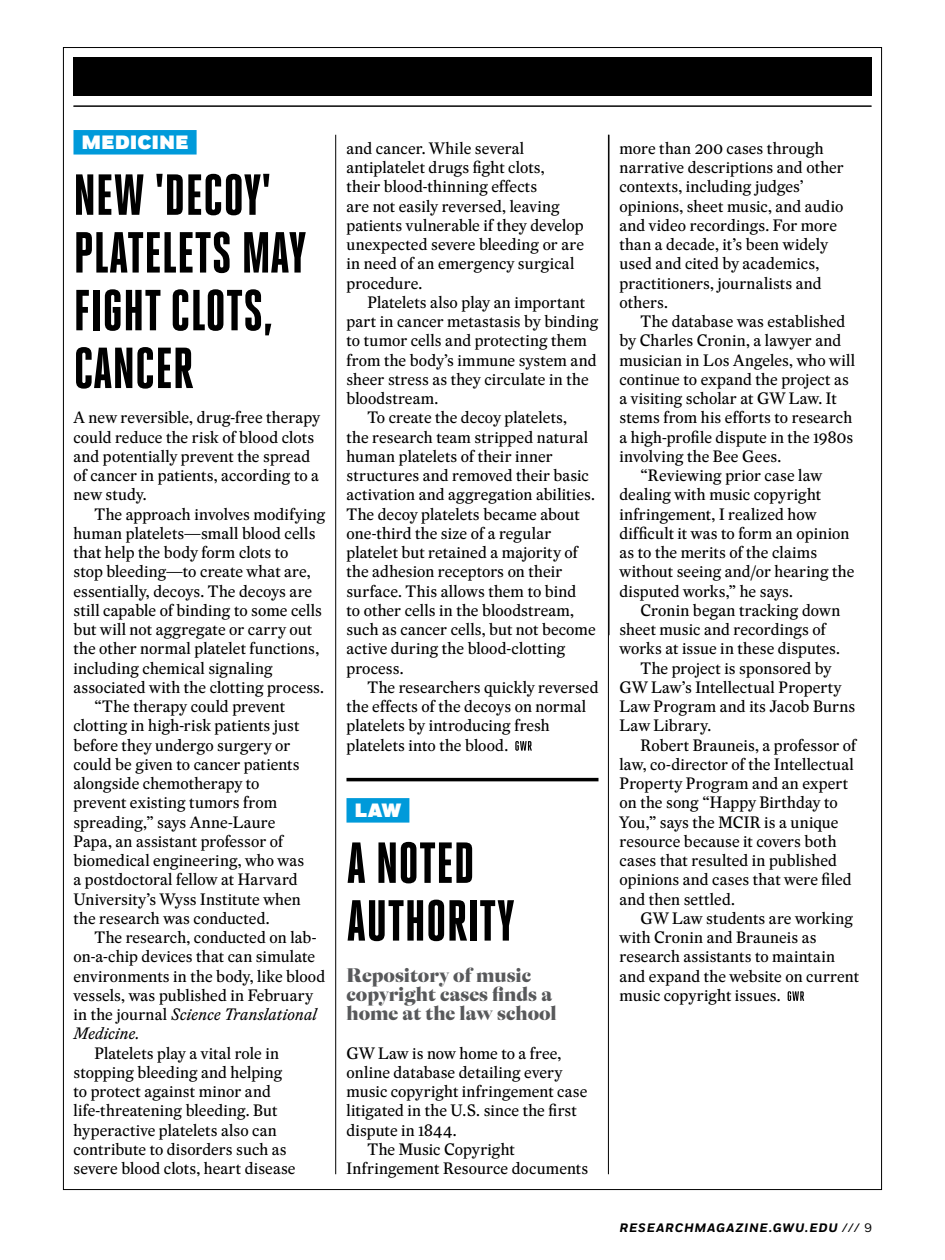
<style>
.page{position:relative;width:945px;height:1260px;background:#fff}
.page>*{position:absolute;margin:0;border:0;box-sizing:border-box;transform-origin:0 0}
.t1{font:800 57.75px/57.8px "Heroic Condensed";color:#000}
.t2{font:900 19.25px/19.2px "Eudald Fine";color:#58595b}
.t3{font:900 19.25px "Fort";color:#fff}
.t4{font:16.1px/19.2px "Eudald News";letter-spacing:.005em;color:#000}
.t5{font:italic 16.1px "Eudald News";letter-spacing:.005em;color:#000}
.t6{font:italic 700 12.25px "Fort";letter-spacing:.07em;color:#000}
.s1{font-style:normal}
.s2{font-weight:400;font-style:normal}
</style>
<div class="page">
<div style="left:73px;top:58px;width:799px;height:38px;background:#000"></div>
<hr style="left:73px;top:106px;width:799px;height:1px;background:#000">
<hr style="left:335px;top:135px;width:1px;height:1039px;background:#000">
<hr style="left:608px;top:135px;width:1px;height:1039px;background:#000">
<hr style="left:609px;top:135px;width:1px;height:500px;background:#000">
<div style="left:73px;top:130px;width:124px;height:25px;background:#009ada"></div>
<div style="left:346px;top:798px;width:63px;height:25px;background:#009ada"></div>
<hr style="left:346px;top:778px;width:253px;height:3px;background:#000">
<svg style="left:515px;top:741px;width:17px;height:10px"></svg>
<svg style="left:788px;top:991px;width:16px;height:10px"></svg>
<p class="t3" style="left:81px;top:130px;width:109px">MEDICINE</p>
<h1 class="t1" style="left:73px;top:166px;width:235px">NEW 'DECOY'<br>PLATELETS MAY<br>FIGHT CLOTS,<br>CANCER</h1>
<p class="t4" style="left:73px;top:408px;width:248px">A new reversible, drug-free therapy could reduce the risk of blood clots and potentially prevent the spread of cancer in patients, according to a new study.</p>
<p class="t4" style="left:94px;top:504px;width:232px">The approach involves modifying</p>
<p class="t4" style="left:73px;top:523px;width:243px">human platelets—small blood cells</p>
<p class="t4" style="left:73px;top:543px;width:217px">that help the body form clots to</p>
<p class="t4" style="left:73px;top:562px;width:239px">stop bleeding—to create what are,</p>
<p class="t4" style="left:73px;top:581px;width:240px">essentially, decoys. The decoys are</p>
<p class="t4" style="left:73px;top:600px;width:250px">still capable of binding to some cells</p>
<p class="t4" style="left:73px;top:620px;width:240px">but will not aggregate or carry out</p>
<p class="t4" style="left:73px;top:639px;width:247px">the other normal platelet functions,</p>
<p class="t4" style="left:73px;top:658px;width:201px">including chemical signaling</p>
<p class="t4" style="left:73px;top:677px;width:252px">associated with the clotting process.</p>
<p class="t4" style="left:94px;top:697px;width:192px">“The therapy could prevent</p>
<p class="t4" style="left:73px;top:716px;width:227px">clotting in high-risk patients just</p>
<p class="t4" style="left:73px;top:735px;width:218px">before they undergo surgery or</p>
<p class="t4" style="left:73px;top:754px;width:228px">could be given to cancer patients</p>
<p class="t4" style="left:73px;top:774px;width:188px">alongside chemotherapy to</p>
<p class="t4" style="left:73px;top:793px;width:205px">prevent existing tumors from</p>
<p class="t4" style="left:73px;top:812px;width:203px">spreading,” says Anne-Laure</p>
<p class="t4" style="left:73px;top:831px;width:211px">Papa, an assistant professor of</p>
<p class="t4" style="left:73px;top:851px;width:232px">biomedical engineering, who was</p>
<p class="t4" style="left:73px;top:870px;width:226px">a postdoctoral fellow at Harvard</p>
<p class="t4" style="left:73px;top:889px;width:229px">University’s Wyss Institute when</p>
<p class="t4" style="left:73px;top:908px;width:198px">the research was conducted.</p>
<p class="t4" style="left:94px;top:928px;width:224px">The research, conducted on lab-</p>
<p class="t4" style="left:73px;top:947px;width:243px">on-a-chip devices that can simulate</p>
<p class="t4" style="left:73px;top:966px;width:253px">environments in the body, like blood</p>
<p class="t4" style="left:73px;top:985px;width:241px">vessels, was published in February</p>
<p class="t5" style="left:73px;top:1003px;width:245px"><span class="s1">in the journal</span> Science Translational</p>
<p class="t5" style="left:73px;top:1022px;width:67px">Medicine.</p>
<p class="t4" style="left:73px;top:1043px;width:224px;text-indent:21px">Platelets play a vital role in stopping bleeding and helping to protect against minor and life-threatening bleeding. But hyperactive platelets also can contribute to disorders such as severe blood clots, heart disease</p>
<p class="t4" style="left:346px;top:138px;width:239px">and cancer. While several antiplatelet drugs fight clots,<br>their blood-thinning effects<br>are not easily reversed, leaving patients vulnerable if they develop unexpected severe bleeding or are in need of an emergency surgical procedure.</p>
<p class="t4" style="left:367px;top:292px;width:219px">Platelets also play an important</p>
<p class="t4" style="left:346px;top:312px;width:253px">part in cancer metastasis by binding</p>
<p class="t4" style="left:346px;top:331px;width:242px">to tumor cells and protecting them</p>
<p class="t4" style="left:346px;top:350px;width:252px">from the body’s immune system and</p>
<p class="t4" style="left:346px;top:369px;width:244px">sheer stress as they circulate in the</p>
<p class="t4" style="left:346px;top:389px;width:93px">bloodstream.</p>
<p class="t4" style="left:367px;top:408px;width:201px">To create the decoy platelets,</p>
<p class="t4" style="left:346px;top:427px;width:243px">the research team stripped natural</p>
<p class="t4" style="left:346px;top:446px;width:208px">human platelets of their inner</p>
<p class="t4" style="left:346px;top:466px;width:244px">structures and removed their basic</p>
<p class="t4" style="left:346px;top:485px;width:250px">activation and aggregation abilities.</p>
<p class="t4" style="left:346px;top:504px;width:235px">The decoy platelets became about</p>
<p class="t4" style="left:346px;top:523px;width:206px">one-third the size of a regular</p>
<p class="t4" style="left:346px;top:543px;width:233px">platelet but retained a majority of</p>
<p class="t4" style="left:346px;top:562px;width:217px">the adhesion receptors on their</p>
<p class="t4" style="left:346px;top:581px;width:231px">surface. This allows them to bind</p>
<p class="t4" style="left:346px;top:600px;width:229px">to other cells in the bloodstream,</p>
<p class="t4" style="left:346px;top:620px;width:251px">such as cancer cells, but not become</p>
<p class="t4" style="left:346px;top:639px;width:220px">active during the blood-clotting</p>
<p class="t4" style="left:346px;top:658px;width:59px">process.</p>
<p class="t4" style="left:367px;top:677px;width:233px">The researchers quickly reversed</p>
<p class="t4" style="left:346px;top:697px;width:241px">the effects of the decoys on normal</p>
<p class="t4" style="left:346px;top:716px;width:205px">platelets by introducing fresh</p>
<p class="t4" style="left:346px;top:735px;width:163px">platelets into the blood.</p>
<p class="t3" style="left:354px;top:799px;width:49px">LAW</p>
<h1 class="t1" style="left:346px;top:834px;width:170px">A NOTED<br>AUTHORITY</h1>
<p class="t2" style="left:346px;top:965px;width:212px">Repository of music copyright cases finds a home at the law school</p>
<p class="t4" style="left:346px;top:1043px;width:216px">GW Law is now home to a free,</p>
<p class="t4" style="left:346px;top:1062px;width:217px">online database detailing every</p>
<p class="t4" style="left:346px;top:1082px;width:242px">music copyright infringement case</p>
<p class="t4" style="left:346px;top:1101px;width:232px">litigated in the U.S. since the first</p>
<p class="t4" style="left:346px;top:1120px;width:112px">dispute in 1844.</p>
<p class="t4" style="left:367px;top:1139px;width:149px">The Music Copyright</p>
<p class="t4" style="left:346px;top:1159px;width:243px">Infringement Resource documents</p>
<p class="t4" style="left:620px;top:138px;width:226px">more than 200 cases through narrative descriptions and other contexts, including judges’ opinions, sheet music, and audio and video recordings. For more than a decade, it’s been widely used and cited by academics, practitioners, journalists and others.</p>
<p class="t4" style="left:640px;top:312px;width:206px">The database was established</p>
<p class="t4" style="left:620px;top:331px;width:223px">by Charles Cronin, a lawyer and</p>
<p class="t4" style="left:620px;top:350px;width:237px">musician in Los Angeles, who will</p>
<p class="t4" style="left:620px;top:369px;width:231px">continue to expand the project as</p>
<p class="t4" style="left:620px;top:389px;width:219px">a visiting scholar at GW Law. It</p>
<p class="t4" style="left:620px;top:408px;width:234px">stems from his efforts to research</p>
<p class="t4" style="left:620px;top:427px;width:235px">a high-profile dispute in the 1980s</p>
<p class="t4" style="left:620px;top:446px;width:163px">involving the Bee Gees.</p>
<p class="t4" style="left:640px;top:466px;width:183px">“Reviewing prior case law</p>
<p class="t4" style="left:620px;top:485px;width:203px">dealing with music copyright</p>
<p class="t4" style="left:620px;top:504px;width:199px">infringement, I realized how</p>
<p class="t4" style="left:620px;top:523px;width:231px">difficult it was to form an opinion</p>
<p class="t4" style="left:620px;top:543px;width:199px">as to the merits of the claims</p>
<p class="t4" style="left:620px;top:562px;width:236px">without seeing and/or hearing the</p>
<p class="t4" style="left:620px;top:581px;width:175px">disputed works,” he says.</p>
<p class="t4" style="left:640px;top:600px;width:202px">Cronin began tracking down</p>
<p class="t4" style="left:620px;top:620px;width:208px">sheet music and recordings of</p>
<p class="t4" style="left:620px;top:639px;width:222px">works at issue in these disputes.</p>
<p class="t4" style="left:640px;top:658px;width:192px">The project is sponsored by</p>
<p class="t4" style="left:620px;top:677px;width:223px">GW Law’s Intellectual Property</p>
<p class="t4" style="left:620px;top:697px;width:237px">Law Program and its Jacob Burns</p>
<p class="t4" style="left:620px;top:716px;width:93px">Law Library.</p>
<p class="t4" style="left:640px;top:735px;width:217px">Robert Brauneis, a professor of</p>
<p class="t4" style="left:620px;top:754px;width:236px">law, co-director of the Intellectual</p>
<p class="t4" style="left:620px;top:774px;width:230px">Property Program and an expert</p>
<p class="t4" style="left:620px;top:793px;width:220px">on the song “Happy Birthday to</p>
<p class="t4" style="left:620px;top:812px;width:221px">You,” says the MCIR is a unique</p>
<p class="t4" style="left:620px;top:831px;width:219px">resource because it covers both</p>
<p class="t4" style="left:620px;top:851px;width:219px">cases that resulted in published</p>
<p class="t4" style="left:620px;top:870px;width:234px">opinions and cases that were filed</p>
<p class="t4" style="left:620px;top:889px;width:117px">and then settled.</p>
<p class="t4" style="left:640px;top:908px;width:214px">GW Law students are working</p>
<p class="t4" style="left:620px;top:928px;width:199px">with Cronin and Brauneis as</p>
<p class="t4" style="left:620px;top:947px;width:217px">research assistants to maintain</p>
<p class="t4" style="left:620px;top:966px;width:241px">and expand the website on current</p>
<p class="t4" style="left:620px;top:985px;width:163px">music copyright issues.</p>
<p class="t6" style="left:620px;top:1220px;width:254px">RESEARCHMAGAZINE.GWU.EDU <span class="s2">/// 9</span></p>
</div>
